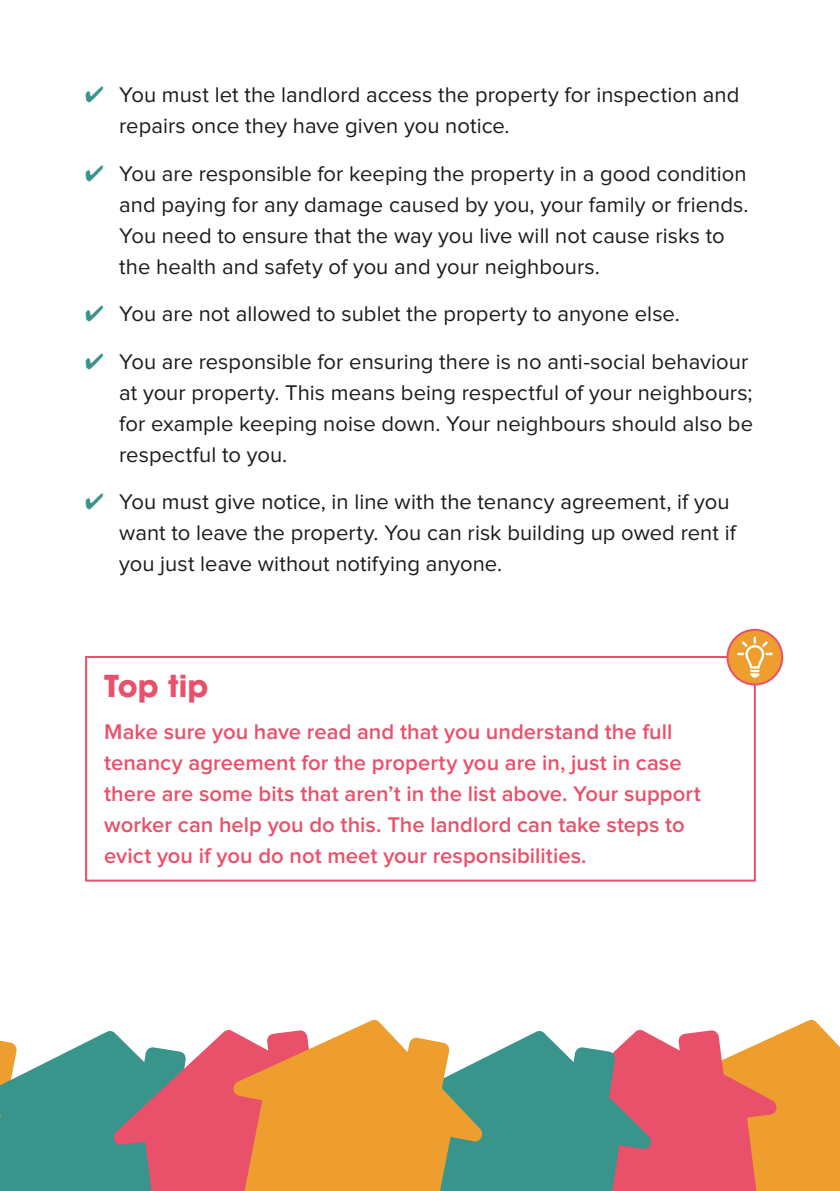
<style>
.page{position:relative;width:840px;height:1191px;background:#fff}
.page>*{position:absolute;margin:0;border:0;box-sizing:border-box;transform-origin:0 0}
.t1{font:700 30px "ITC Avant Garde Pro";color:#e9516b}
.t2{font:22px/30.8px "Proxima Nova";color:#1b1c20}
.t3{font:600 22px/30.8px "Proxima Nova";color:#e9516b}
.s1{color:#39948b}
</style>
<div class="page">
<div style="left:776px;top:1019px;width:63px;height:172px;background:#ee9d2f"></div>
<svg style="left:651px;top:1030px;width:125px;height:161px;background:#eb6b6a"></svg>
<svg style="left:482px;top:1030px;width:169px;height:161px;background:#69928f"></svg>
<svg style="left:0;top:1031px;width:113px;height:160px;background:#58a297"></svg>
<svg style="left:113px;top:1030px;width:120px;height:161px;background:#b67884"></svg>
<svg style="left:233px;top:1019px;width:249px;height:172px;background:#e0a156"></svg>
<div style="left:85px;top:656px;width:670px;height:225px;border:2px solid #e9516b"></div>
<div style="left:727px;top:630px;width:54px;height:54px;background:#ee9d2f;border-radius:50%"></div>
<svg style="left:736px;top:636px;width:36px;height:41px"></svg>
<div style="left:726px;top:629px;width:56px;height:56px;border:2px solid #e9516b;border-radius:50%"></div>
<p class="t2" style="left:119px;top:81px;width:621px;text-indent:-34px"><span class="s1">✔</span> You must let the landlord access the property for inspection and repairs once they have given you notice.</p>
<p class="t2" style="left:119px;top:159px;width:630px;text-indent:-34px"><span class="s1">✔</span> You are responsible for keeping the property in a good condition and paying for any damage caused by you, your family or friends.<br>You need to ensure that the way you live will not cause risks to the health and safety of you and your neighbours.</p>
<p class="t2" style="left:85px;top:299px;width:596px"><span class="s1">✔</span> You are not allowed to sublet the property to anyone else.</p>
<p class="t2" style="left:119px;top:347px;width:635px;text-indent:-34px"><span class="s1">✔</span> You are responsible for ensuring there is no anti-social behaviour at your property. This means being respectful of your neighbours; for example keeping noise down. Your neighbours should also be respectful to you.</p>
<p class="t2" style="left:119px;top:487px;width:618px;text-indent:-34px"><span class="s1">✔</span> You must give notice, in line with the tenancy agreement, if you want to leave the property. You can risk building up owed rent if you just leave without notifying anyone.</p>
<h1 class="t1" style="left:104px;top:666px;width:106px">Top tip</h1>
<p class="t3" style="left:104px;top:717px;width:598px">Make sure you have read and that you understand the full tenancy agreement for the property you are in, just in case there are some bits that aren’t in the list above. Your support worker can help you do this. The landlord can take steps to evict you if you do not meet your responsibilities.</p>
</div>
